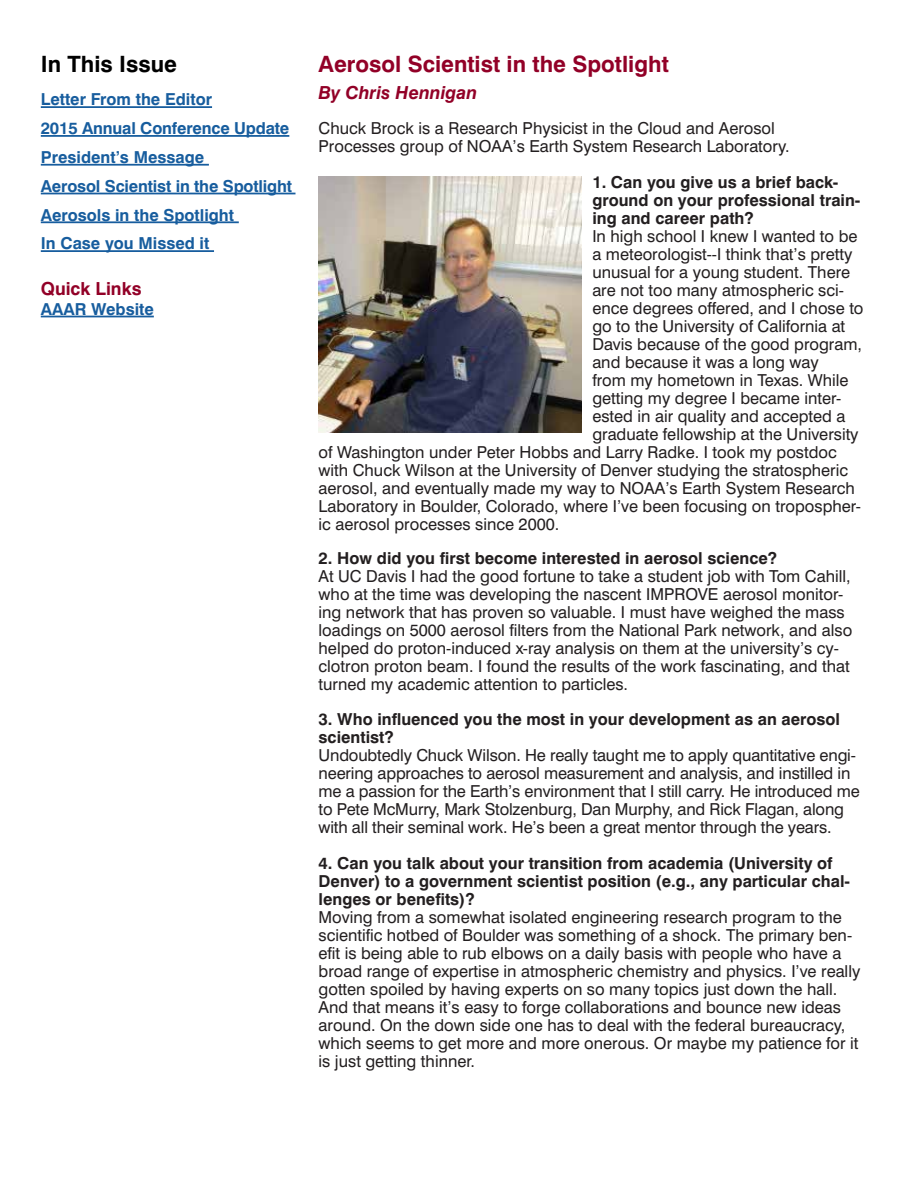
<style>
.page{position:relative;width:918px;height:1188px;background:#fff}
.page>*{position:absolute;margin:0;border:0;box-sizing:border-box;transform-origin:0 0}
.t1{font:700 22.5px "Swiss 721 BT";color:#920027}
.t2{font:700 22.5px "Swiss 721 BT";color:#000}
.t3{font:italic 700 18px "Swiss 721 BT";color:#920027}
.t4{font:700 18px "Swiss 721 BT";color:#920027}
.t5{font:16.5px/18px "Swiss 721 BT";color:#231f20}
.t6{font:700 16.5px "Swiss 721 BT";color:#175d9e}
.t7{font:700 16.5px "Swiss 721 BT";color:#231f20}
.s1{font-weight:700}
</style>
<div class="page">
<hr style="left:41px;top:106px;width:171px;height:2px;background:#175d9e">
<hr style="left:41px;top:135px;width:248px;height:2px;background:#175d9e">
<hr style="left:41px;top:164px;width:168px;height:2px;background:#175d9e">
<hr style="left:41px;top:193px;width:255px;height:1px;background:#175d9e">
<hr style="left:41px;top:221px;width:198px;height:2px;background:#175d9e">
<hr style="left:41px;top:250px;width:173px;height:2px;background:#175d9e">
<hr style="left:41px;top:316px;width:113px;height:1px;background:#175d9e">
<img style="left:319px;top:176px;width:263px;height:256px">
<p class="t2" style="left:41px;top:50px;width:138px">In This Issue</p>
<p class="t6" style="left:41px;top:89px;width:173px">Letter From the Editor</p>
<p class="t6" style="left:41px;top:118px;width:250px">2015 Annual Conference Update</p>
<p class="t6" style="left:41px;top:147px;width:165px">President’s Message</p>
<p class="t6" style="left:41px;top:176px;width:253px">Aerosol Scientist in the Spotlight</p>
<p class="t6" style="left:41px;top:205px;width:195px">Aerosols in the Spotlight</p>
<p class="t6" style="left:41px;top:233px;width:170px">In Case you Missed it</p>
<p class="t4" style="left:41px;top:278px;width:102px">Quick Links</p>
<p class="t6" style="left:41px;top:299px;width:115px">AAAR Website</p>
<p class="t1" style="left:319px;top:50px;width:352px">Aerosol Scientist in the Spotlight</p>
<p class="t3" style="left:319px;top:82px;width:160px">By Chris Hennigan</p>
<p class="t5" style="left:319px;top:119px;width:473px">Chuck Brock is a Research Physicist in the Cloud and Aerosol<br>Processes group of NOAA’s Earth System Research Laboratory.</p>
<p class="t7" style="left:592px;top:172px;width:247px">1. Can you give us a brief back-</p>
<p class="t7" style="left:592px;top:190px;width:270px">ground on your professional train-</p>
<p class="t7" style="left:592px;top:208px;width:163px">ing and career path?</p>
<p class="t5" style="left:592px;top:227px;width:267px">In high school I knew I wanted to be</p>
<p class="t5" style="left:592px;top:245px;width:262px">a meteorologist--I think that’s pretty</p>
<p class="t5" style="left:592px;top:263px;width:259px">unusual for a young student. There</p>
<p class="t5" style="left:592px;top:281px;width:253px">are not too many atmospheric sci-</p>
<p class="t5" style="left:592px;top:299px;width:273px">ence degrees offered, and I chose to</p>
<p class="t5" style="left:592px;top:317px;width:254px">go to the University of California at</p>
<p class="t5" style="left:592px;top:335px;width:271px">Davis because of the good program,</p>
<p class="t5" style="left:592px;top:353px;width:228px">and because it was a long way</p>
<p class="t5" style="left:592px;top:371px;width:258px">from my hometown in Texas. While</p>
<p class="t5" style="left:592px;top:389px;width:250px">getting my degree I became inter-</p>
<p class="t5" style="left:592px;top:407px;width:255px">ested in air quality and accepted a</p>
<p class="t5" style="left:592px;top:425px;width:268px">graduate fellowship at the University</p>
<p class="t5" style="left:319px;top:443px;width:520px">of Washington under Peter Hobbs and Larry Radke. I took my postdoc</p>
<p class="t5" style="left:319px;top:461px;width:531px">with Chuck Wilson at the University of Denver studying the stratospheric</p>
<p class="t5" style="left:319px;top:479px;width:538px">aerosol, and eventually made my way to NOAA’s Earth System Research</p>
<p class="t5" style="left:319px;top:497px;width:544px">Laboratory in Boulder, Colorado, where I’ve been focusing on tropospher-</p>
<p class="t5" style="left:319px;top:515px;width:242px">ic aerosol processes since 2000.</p>
<p class="t5" style="left:319px;top:549px;width:535px"><span class="s1">2. How did you first become interested in aerosol science?<br></span>At UC Davis I had the good fortune to take a student job with Tom Cahill, who at the time was developing the nascent IMPROVE aerosol monitor&shy;ing network that has proven so valuable. I must have weighed the mass loadings on 5000 aerosol filters from the National Park network, and also helped do proton-induced x-ray analysis on them at the university’s cy&shy;clotron proton beam. I found the results of the work fascinating, and that turned my academic attention to particles.</p>
<p class="t5" style="left:319px;top:710px;width:543px"><span class="s1">3. Who influenced you the most in your development as an aerosol scientist?<br></span>Undoubtedly Chuck Wilson. He really taught me to apply quantitative engi&shy;neering approaches to aerosol measurement and analysis, and instilled in me a passion for the Earth’s environment that I still carry. He introduced me to Pete McMurry, Mark Stolzenburg, Dan Murphy, and Rick Flagan, along with all their seminal work. He’s been a great mentor through the years.</p>
<p class="t5" style="left:319px;top:854px;width:543px"><span class="s1">4. Can you talk about your transition from academia (University of Denver) to a government scientist position (e.g., any particular chal&shy;lenges or benefits)?<br></span>Moving from a somewhat isolated engineering research program to the scientific hotbed of Boulder was something of a shock. The primary ben&shy;efit is being able to rub elbows on a daily basis with people who have a broad range of expertise in atmospheric chemistry and physics. I’ve really gotten spoiled by having experts on so many topics just down the hall.<br>And that means it’s easy to forge collaborations and bounce new ideas around. On the down side one has to deal with the federal bureaucracy, which seems to get more and more onerous. Or maybe my patience for it is just getting thinner.</p>
</div>
